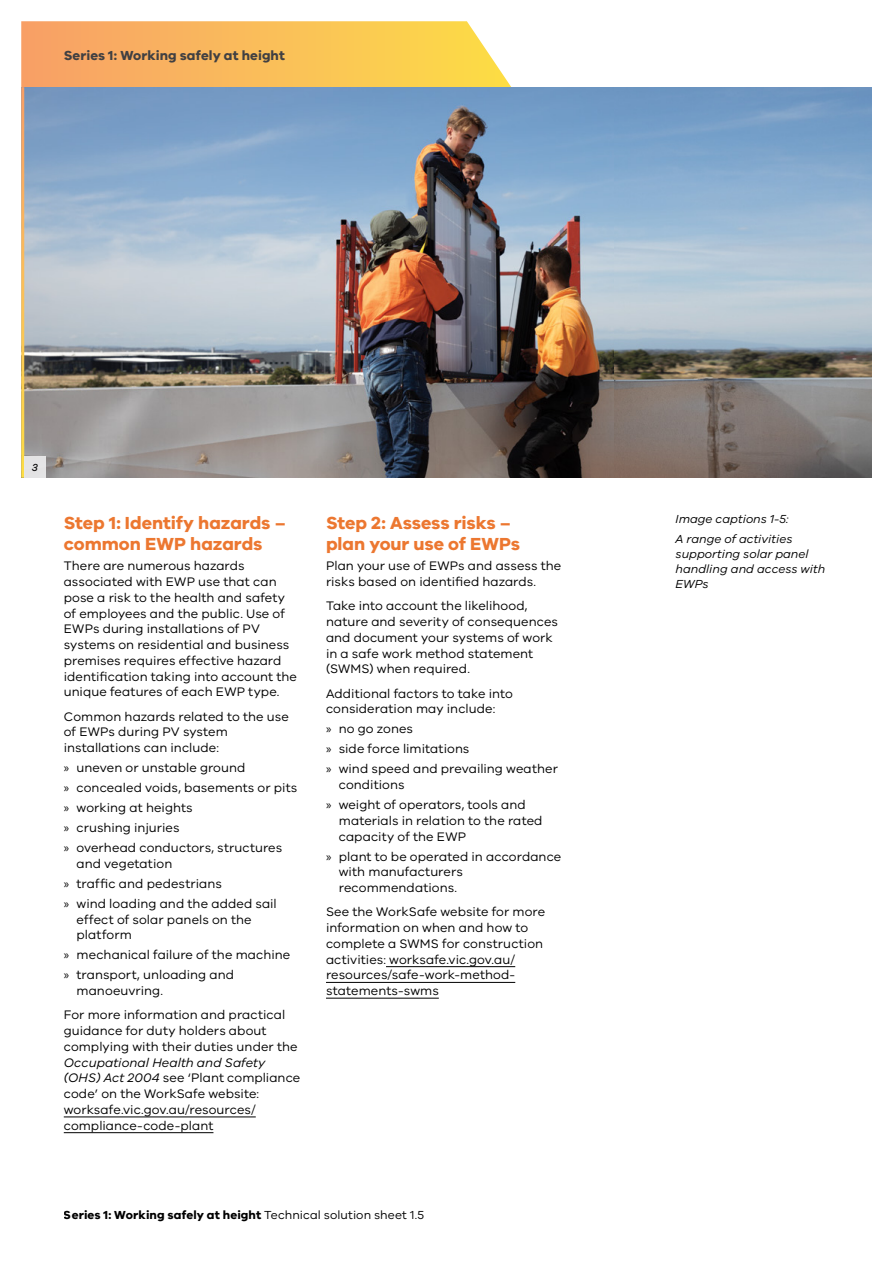
<style>
.page{position:relative;width:893px;height:1263px;background:#fff}
.page>*{position:absolute;margin:0;border:0;box-sizing:border-box;transform-origin:0 0}
.t1{font:700 18px/21px "VIC";letter-spacing:-.005em;color:#ec7730}
.t2{font:700 13.5px "VIC";letter-spacing:.005em;color:#414042}
.t3{font:12.75px/15.8px "VIC";letter-spacing:.005em;color:#000}
.t4{font:italic 12px/15px "VIC";color:#000}
.t5{font:700 12px "VIC";letter-spacing:.01em;color:#000}
.t6{font:italic 500 10.5px "VIC";color:#000}
.s1{font-family:"Myriad Pro"}
.s2{font-style:italic}
.s3{font-weight:400}
</style>
<div class="page">
<svg style="left:21px;top:21px;width:490px;height:66px;background:#fabf60"></svg>
<img style="left:24px;top:87px;width:590px;height:391px">
<img style="left:614px;top:87px;width:258px;height:391px">
<div style="left:24px;top:456px;width:22px;height:22px;background:#e4e4e5"></div>
<hr style="left:64px;top:1117px;width:192px;height:1px;background:#000">
<hr style="left:64px;top:1132px;width:149px;height:1px;background:#000">
<hr style="left:386px;top:966px;width:129px;height:1px;background:#000">
<hr style="left:326px;top:982px;width:189px;height:1px;background:#000">
<hr style="left:326px;top:998px;width:113px;height:1px;background:#000">
<p class="t2" style="left:64px;top:47px;width:223px">Series 1: Working safely at height</p>
<p class="t6" style="left:32px;top:461px;width:8px">3</p>
<h1 class="t1" style="left:64px;top:512px;width:224px">Step 1: Identify hazards – common EWP hazards</h1>
<p class="t3" style="left:64px;top:558px;width:235px">There are numerous hazards associated with EWP use that can pose a risk to the health and safety of employees and the public. Use of EWPs during installations of PV systems on residential and business premises requires effective hazard identification taking into account the unique features of each EWP type.</p>
<p class="t3" style="left:64px;top:708px;width:227px">Common hazards related to the use of EWPs during PV system installations can include:</p>
<p class="t3" style="left:64px;top:757px;width:235px;line-height:20px"><span class="s1">»</span> uneven or unstable ground<br><span class="s1">»</span> concealed voids, basements or pits <span class="s1">»</span> working at heights<br><span class="s1">»</span> crushing injuries<br><span class="s1">»</span> overhead conductors, structures</p>
<p class="t3" style="left:64px;top:853px;width:215px;line-height:20px;text-indent:13px">and vegetation<br><span class="s1">»</span> traffic and pedestrians<br><span class="s1">»</span> wind loading and the added sail</p>
<p class="t3" style="left:77px;top:911px;width:177px">effect of solar panels on the platform</p>
<p class="t3" style="left:64px;top:945px;width:228px;line-height:20px"><span class="s1">»</span> mechanical failure of the machine <span class="s1">»</span> transport, unloading and</p>
<p class="t3" style="left:64px;top:978px;width:223px;line-height:24.3px;text-indent:13px">manoeuvring.<br>For more information and practical</p>
<p class="t3" style="left:64px;top:1022px;width:235px">guidance for duty holders about complying with their duties under the</p>
<p class="t3" style="left:64px;top:1054px;width:238px"><span class="s2">Occupational Health and Safety (OHS) Act 2004</span> see ‘Plant compliance code’ on the WorkSafe website: worksafe.vic.gov.au/resources/ compliance-code-plant</p>
<h1 class="t1" style="left:326px;top:512px;width:196px">Step 2: Assess risks – plan your use of EWPs</h1>
<p class="t3" style="left:326px;top:558px;width:237px">Plan your use of EWPs and assess the risks based on identified hazards.</p>
<p class="t3" style="left:326px;top:598px;width:233px">Take into account the likelihood, nature and severity of consequences and document your systems of work in a safe work method statement (SWMS) when required.</p>
<p class="t3" style="left:326px;top:685px;width:188px">Additional factors to take into consideration may include:</p>
<p class="t3" style="left:326px;top:719px;width:233px;line-height:20px"><span class="s1">»</span> no go zones<br><span class="s1">»</span> side force limitations<br><span class="s1">»</span> wind speed and prevailing weather</p>
<p class="t3" style="left:326px;top:774px;width:201px;line-height:20px;text-indent:13px">conditions<br><span class="s1">»</span> weight of operators, tools and</p>
<p class="t3" style="left:339px;top:812px;width:205px">materials in relation to the rated capacity of the EWP</p>
<p class="t3" style="left:339px;top:848px;width:224px;text-indent:-13px"><span class="s1">»</span> plant to be operated in accordance with manufacturers recommendations.</p>
<p class="t3" style="left:326px;top:904px;width:221px">See the WorkSafe website for more information on when and how to complete a SWMS for construction activities: worksafe.vic.gov.au/ resources/safe-work-method&shy;statements-swms</p>
<p class="t5" style="left:64px;top:1208px;width:362px">Series 1: Working safely at height <span class="s3">Technical solution sheet 1.5</span></p>
<p class="t4" style="left:676px;top:509px;width:118px;line-height:19.2px">Image captions 1-5:<br>A range of activities</p>
<p class="t4" style="left:676px;top:546px;width:151px">supporting solar panel handling and access with<br>EWPs</p>
</div>
